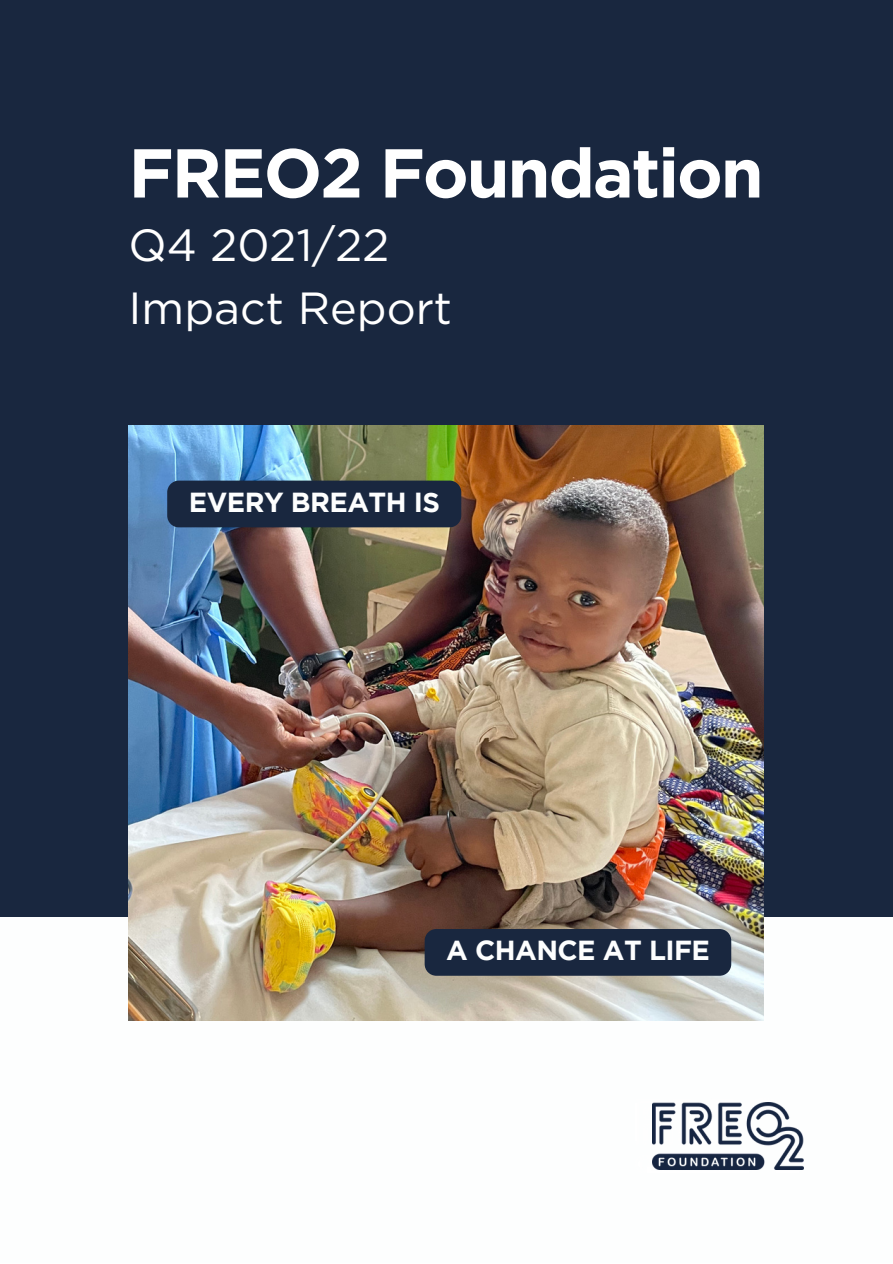
<style>
.page{position:relative;width:893px;height:1264px;background:#fff}
.page>*{position:absolute;margin:0;border:0;box-sizing:border-box;transform-origin:0 0}
.t1{font:700 69px "Gotham";letter-spacing:-.03em;color:#fff}
.t2{font:45px/63px "Gotham";color:#fff}
.t3{font:700 27.45px "Gotham";letter-spacing:-.02em;color:#fdfefe}
</style>
<div class="page">
<div style="left:0;top:0;width:892px;height:1262px;background:#19273f"></div>
<div style="left:0;top:917px;width:892px;height:345px;background:#fdfefe"></div>
<img style="left:656px;top:1169px;width:147px;height:1px">
<img style="left:128px;top:425px;width:636px;height:595px">
<img style="left:652px;top:1102px;width:151px;height:67px">
<svg style="left:167px;top:480px;width:294px;height:47px"></svg>
<div style="left:424px;top:929px;width:307px;height:46px;background:#19273f"></div>
<h1 class="t1" style="left:128px;top:147px;width:636px">FREO2 Foundation</h1>
<h2 class="t2" style="left:128px;top:213px;width:325px">Q4 2021/22<br>Impact Report</h2>
<p class="t3" style="left:189px;top:492px;width:253px">EVERY BREATH IS</p>
<p class="t3" style="left:446px;top:940px;width:265px">A CHANCE AT LIFE</p>
</div>
